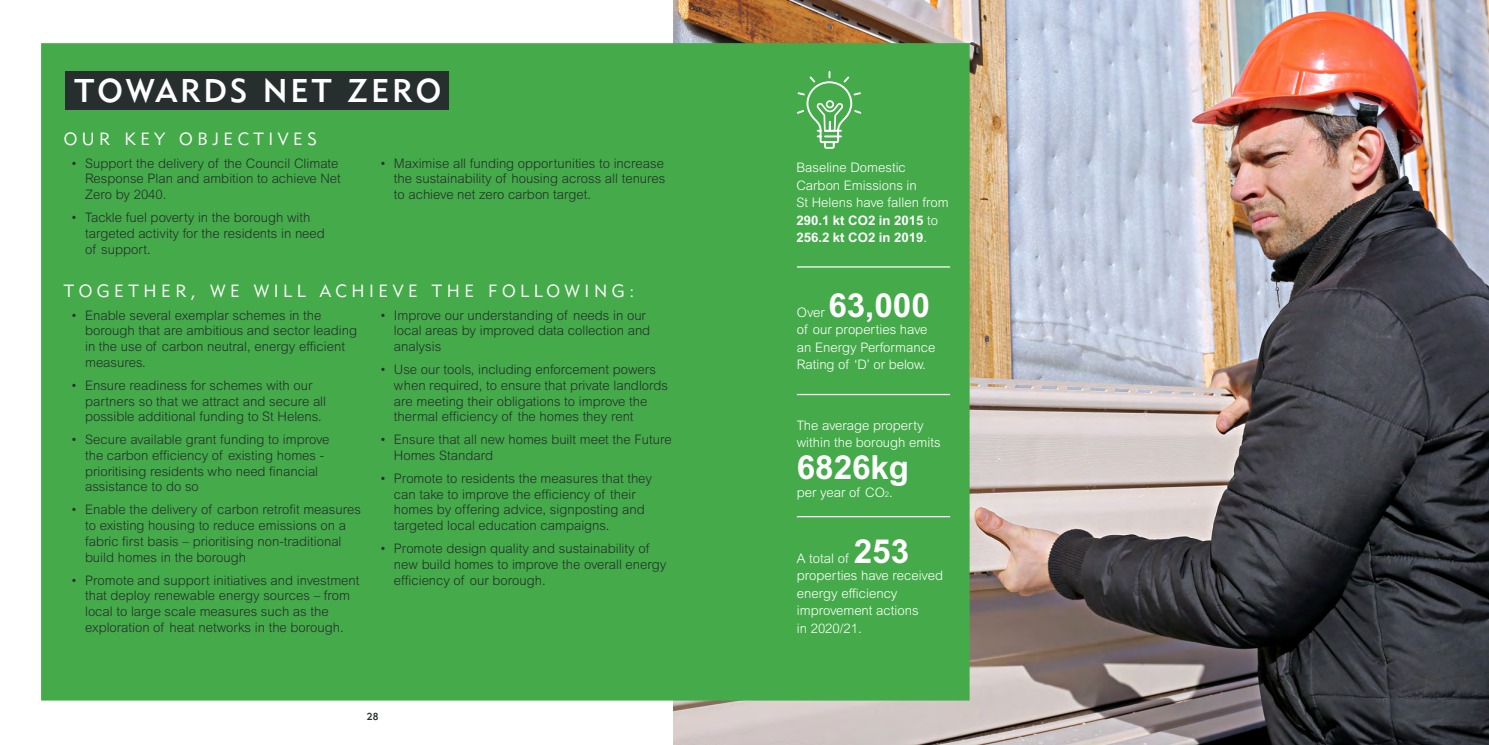
<style>
.page{position:relative;width:1489px;height:745px;background:#fff}
.page>*{position:absolute;margin:0;border:0;box-sizing:border-box;transform-origin:0 0}
.t1{font:700 33.12px "Arial";color:#fff}
.t2{font:32.5px "Geometric 415 BT Medium A";letter-spacing:.09em;color:#fff}
.t3{font:17.5px "Geometric 415 BT Lite A";letter-spacing:.26em;color:#fff}
.t4{font:300 13.12px/15.8px "Arial";color:#262e2e}
.t5{font:300 13.12px/17.5px "Arial";color:#fff}
.t6{font:10px "Geometric 415 BT Medium A";color:#262e2e}
.s1{font-weight:700}
.s2{font-size:7.62px}
</style>
<div class="page">
<img style="left:673px;top:0;width:815px;height:744px">
<div style="left:41px;top:43px;width:928px;height:657px;background:#45ab4a"></div>
<svg style="left:795px;top:70px;width:67px;height:160px;background:#51b056"></svg>
<div style="left:66px;top:71px;width:383px;height:38px;background:#262e2e"></div>
<hr style="left:796px;top:266px;width:154px;height:1px;background:#fff">
<hr style="left:796px;top:393px;width:154px;height:2px;background:#fff">
<hr style="left:796px;top:515px;width:154px;height:2px;background:#fff">
<p class="t2" style="left:75px;top:70px;width:368px">TOWARDS NET ZERO</p>
<p class="t3" style="left:64px;top:128px;width:255px">OUR KEY OBJECTIVES</p>
<p class="t4" style="left:85px;top:155px;width:257px;text-indent:-14px">• Support the delivery of the Council Climate<br>Response Plan and ambition to achieve Net<br>Zero by 2040.</p>
<p class="t4" style="left:85px;top:209px;width:241px;text-indent:-14px">• Tackle fuel poverty in the borough with targeted activity for the residents in need of support.</p>
<p class="t4" style="left:394px;top:155px;width:273px;text-align:justify;text-indent:-14px">• Maximise all funding opportunities to increase the sustainability of housing across all tenures to achieve net zero carbon target.</p>
<p class="t3" style="left:64px;top:279px;width:572px">TOGETHER, WE WILL ACHIEVE THE FOLLOWING:</p>
<p class="t4" style="left:85px;top:307px;width:273px;text-indent:-14px">• Enable several exemplar schemes in the borough that are ambitious and sector leading in the use of carbon neutral, energy efficient measures.</p>
<p class="t4" style="left:85px;top:377px;width:242px;text-indent:-14px">• Ensure readiness for schemes with our partners so that we attract and secure all possible additional funding to St Helens.</p>
<p class="t4" style="left:85px;top:431px;width:246px;text-indent:-14px">• Secure available grant funding to improve the carbon efficiency of existing homes - prioritising residents who need financial assistance to do so</p>
<p class="t4" style="left:85px;top:501px;width:277px;text-indent:-14px">• Enable the delivery of carbon retrofit measures to existing housing to reduce emissions on a fabric first basis – prioritising non-traditional build homes in the borough</p>
<p class="t4" style="left:85px;top:571px;width:276px;text-indent:-14px">• Promote and support initiatives and investment that deploy renewable energy sources – from local to large scale measures such as the exploration of heat networks in the borough.</p>
<p class="t4" style="left:394px;top:307px;width:258px;text-indent:-14px">• Improve our understanding of needs in our local areas by improved data collection and analysis</p>
<p class="t4" style="left:394px;top:361px;width:276px;text-indent:-14px">• Use our tools, including enforcement powers when required, to ensure that private landlords are meeting their obligations to improve the thermal efficiency of the homes they rent</p>
<p class="t4" style="left:394px;top:431px;width:279px;text-indent:-14px">• Ensure that all new homes built meet the Future<br>Homes Standard</p>
<p class="t4" style="left:394px;top:470px;width:259px;text-indent:-14px">• Promote to residents the measures that they can take to improve the efficiency of their homes by offering advice, signposting and targeted local education campaigns.</p>
<p class="t4" style="left:394px;top:540px;width:274px;text-indent:-14px">• Promote design quality and sustainability of new build homes to improve the overall energy efficiency of our borough.</p>
<p class="t6" style="left:367px;top:709px;width:13px">28</p>
<p class="t5" style="left:796px;top:159px;width:154px">Baseline Domestic<br>Carbon Emissions in<br>St Helens have fallen from<br><span class="s1">290.1 kt CO2 in 2015</span> to<br><span class="s1">256.2 kt CO2 in 2019</span>.</p>
<p class="t1" style="left:828px;top:285px;width:103px">63,000</p>
<p class="t5" style="left:796px;top:321px;width:140px">of our properties have an Energy Performance<br>Rating of ‘D’ or below.</p>
<p class="t5" style="left:796px;top:303px;width:29px">Over</p>
<p class="t5" style="left:796px;top:416px;width:145px">The average property within the borough emits</p>
<p class="t1" style="left:796px;top:448px;width:114px">6826kg</p>
<p class="t5" style="left:796px;top:483px;width:97px">per year of CO<span class="s2">2</span>.</p>
<p class="t1" style="left:853px;top:531px;width:57px">253</p>
<p class="t5" style="left:796px;top:566px;width:148px">properties have received energy efficiency improvement actions<br>in 2020/21.</p>
<p class="t5" style="left:796px;top:549px;width:53px">A total of</p>
</div>
